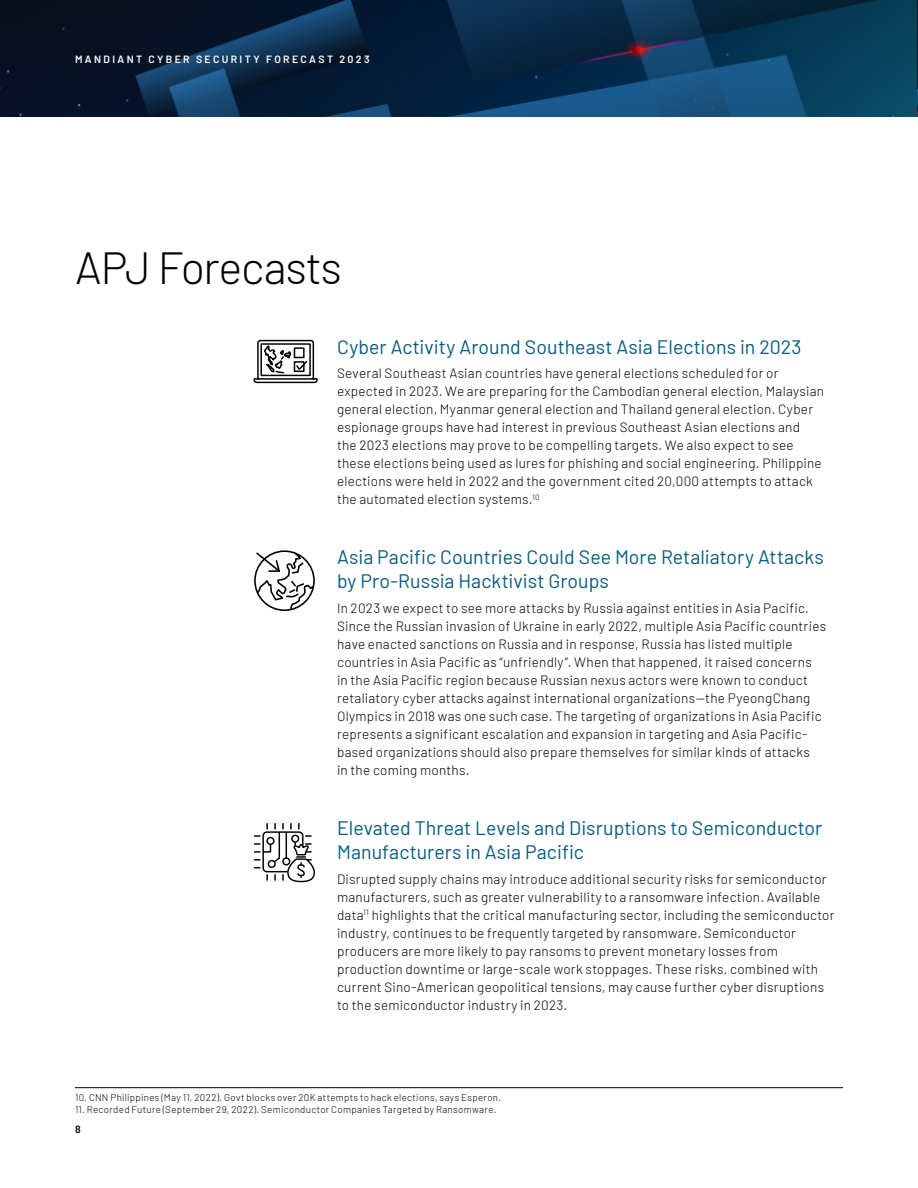
<style>
.page{position:relative;width:918px;height:1188px;background:#fff}
.page>*{position:absolute;margin:0;border:0;box-sizing:border-box;transform-origin:0 0}
.Headline{font:300 45px "Barlow";letter-spacing:-.03em;color:#000}
.Body{font:19.5px/24px "Barlow";letter-spacing:.005em;color:#065c80}
.Body-2{font:300 13.5px/18px "Barlow";letter-spacing:.02em;color:#000}
.t1{font:600 10.5px "Barlow";letter-spacing:.225em;color:#fff}
.t2{font:600 10.5px "Barlow";color:#000}
.Footnote_with_rule{font:300 9.75px "Barlow";letter-spacing:.03em;color:#000}
</style>
<div class="page">
<img style="left:0;top:0;width:918px;height:117px">
<svg style="left:254px;top:340px;width:64px;height:43px"></svg>
<hr style="left:75px;top:1087px;width:768px;height:1px;background:#000">
<svg style="left:255px;top:551px;width:60px;height:60px"></svg>
<svg style="left:255px;top:824px;width:60px;height:59px"></svg>
<p class="t1" style="left:75px;top:51px;width:296px">MANDIANT CYBER SECURITY FORECAST 2023</p>
<p class="Headline" style="left:75px;top:235px;width:268px">APJ Forecasts</p>
<p class="Body" style="left:337px;top:333px;width:466px">Cyber Activity Around Southeast Asia Elections in 2023</p>
<p class="Body-2" style="left:337px;top:364px;width:489px">Several Southeast Asian countries have general elections scheduled for or expected in 2023. We are preparing for the Cambodian general election, Malaysian general election, Myanmar general election and Thailand general election. Cyber espionage groups have had interest in previous Southeast Asian elections and<br>the 2023 elections may prove to be compelling targets. We also expect to see these elections being used as lures for phishing and social engineering. Philippine elections were held in 2022 and the government cited 20,000 attempts to attack the automated election systems.<sup>10</sup></p>
<p class="Body" style="left:337px;top:544px;width:488px">Asia Pacific Countries Could See More Retaliatory Attacks by Pro-Russia Hacktivist Groups</p>
<p class="Body-2" style="left:337px;top:598px;width:491px">In 2023 we expect to see more attacks by Russia against entities in Asia Pacific.<br>Since the Russian invasion of Ukraine in early 2022, multiple Asia Pacific countries have enacted sanctions on Russia and in response, Russia has listed multiple countries in Asia Pacific as “unfriendly”. When that happened, it raised concerns<br>in the Asia Pacific region because Russian nexus actors were known to conduct retaliatory cyber attacks against international organizations—the PyeongChang Olympics in 2018 was one such case. The targeting of organizations in Asia Pacific represents a significant escalation and expansion in targeting and Asia Pacific&shy;based organizations should also prepare themselves for similar kinds of attacks<br>in the coming months.</p>
<p class="Body" style="left:337px;top:815px;width:487px">Elevated Threat Levels and Disruptions to Semiconductor<br>Manufacturers in Asia Pacific</p>
<p class="Body-2" style="left:337px;top:869px;width:499px">Disrupted supply chains may introduce additional security risks for semiconductor manufacturers, such as greater vulnerability to a ransomware infection. Available data<sup>11</sup> highlights that the critical manufacturing sector, including the semiconductor industry, continues to be frequently targeted by ransomware. Semiconductor producers are more likely to pay ransoms to prevent monetary losses from production downtime or large-scale work stoppages. These risks, combined with current Sino-American geopolitical tensions, may cause further cyber disruptions to the semiconductor industry in 2023.</p>
<p class="Footnote_with_rule" style="left:75px;top:1091px;width:428px">10. CNN Philippines (May 11, 2022). Govt blocks over 20K attempts to hack elections, says Esperon.</p>
<p class="Footnote_with_rule" style="left:75px;top:1102px;width:423px">11. Recorded Future (September 29, 2022). Semiconductor Companies Targeted by Ransomware.</p>
<p class="t2" style="left:75px;top:1121px;width:7px">8</p>
</div>
